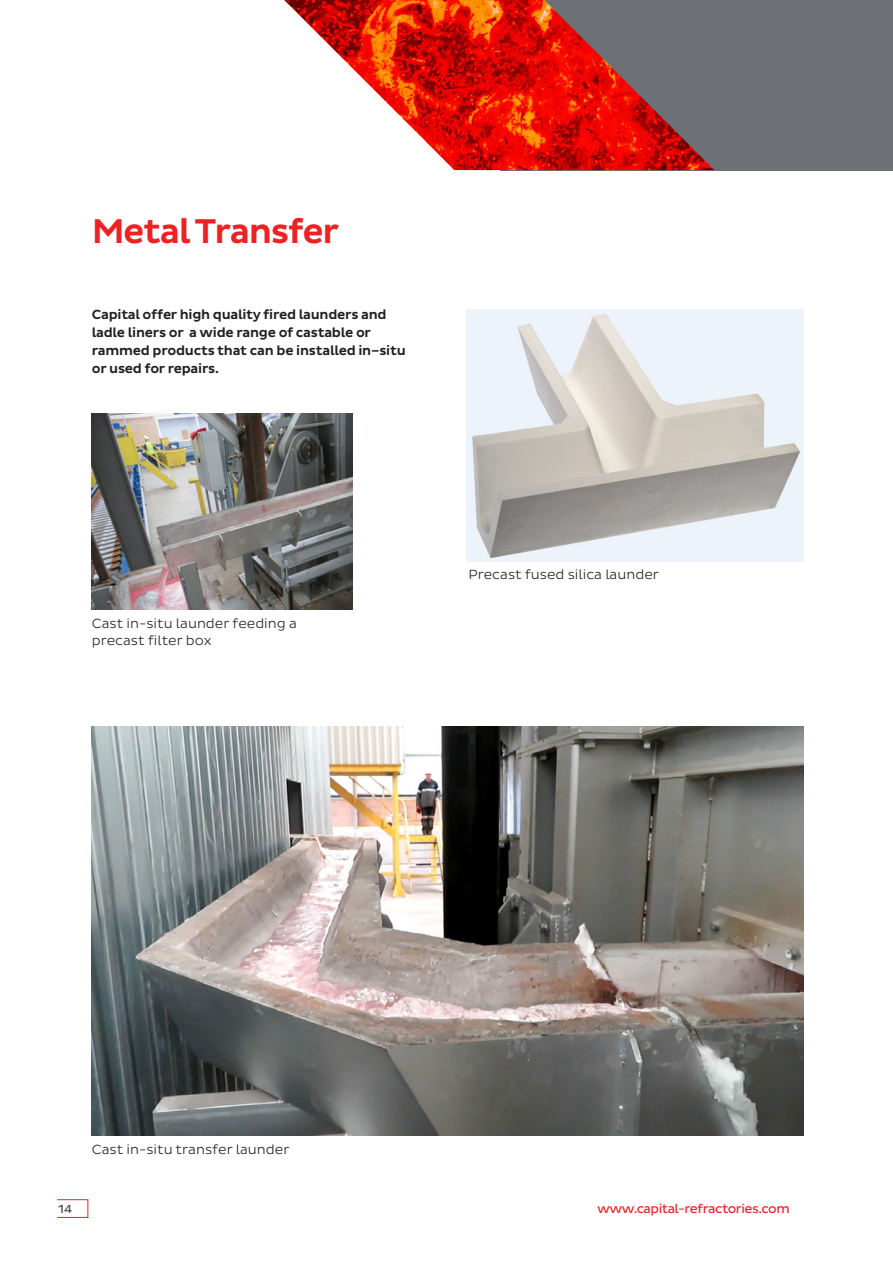
<style>
.page{position:relative;width:893px;height:1263px;background:#fff}
.page>*{position:absolute;margin:0;border:0;box-sizing:border-box;transform-origin:0 0}
.t1{font:500 34.95px "Pluto Sans";letter-spacing:-.04em;color:#ee2123}
.t2{font:500 13.5px/18px "Pluto Sans";letter-spacing:-.02em;color:#231f20}
.t3{font:300 13.5px/16.2px "Pluto Sans";color:#231f20}
.t4{font:12.9px "Pluto Sans";letter-spacing:-.04em;color:#ee2123}
.t5{font:12px "Pluto Sans";color:#3e3e3f}
</style>
<div class="page">
<div style="left:57px;top:1199px;width:31px;height:19px;border:1px solid #ee2123"></div>
<div style="left:500px;top:0;width:393px;height:170px;background:#6d7175"></div>
<img style="left:284px;top:0;width:430px;height:170px">
<img style="left:92px;top:727px;width:712px;height:409px">
<img style="left:92px;top:414px;width:261px;height:195px">
<img style="left:467px;top:310px;width:337px;height:252px">
<p class="t1" style="left:92px;top:211px;width:249px">Metal Transfer</p>
<p class="t2" style="left:92px;top:306px;width:315px">Capital offer high quality fired launders and ladle liners or a wide range of castable or rammed products that can be installed in–situ or used for repairs.</p>
<p class="t3" style="left:92px;top:616px;width:206px">Cast in-situ launder feeding a precast filter box</p>
<p class="t3" style="left:469px;top:566px;width:192px">Precast fused silica launder</p>
<p class="t3" style="left:92px;top:1141px;width:199px">Cast in-situ transfer launder</p>
<p class="t5" style="left:58px;top:1201px;width:15px">14</p>
<p class="t4" style="left:597px;top:1201px;width:194px">www.capital-refractories.com</p>
</div>
